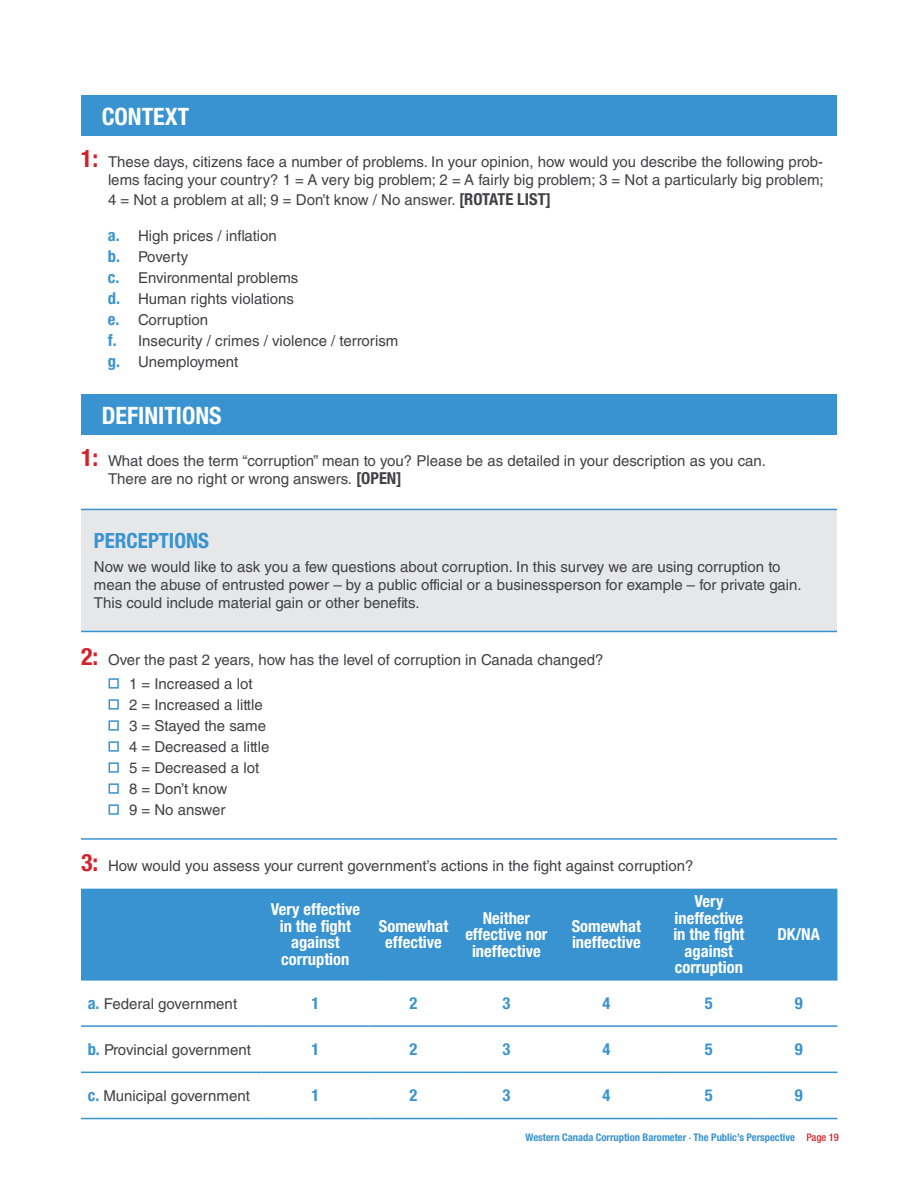
<style>
.page{position:relative;width:918px;height:1188px;background:#fff}
.page>*{position:absolute;margin:0;border:0;box-sizing:border-box;transform-origin:0 0}
.t1{font:700 condensed 24px "Helvetica Neue LT Std";color:#fff}
.t2{font:700 condensed 21px "Helvetica Neue LT Std";color:#3893d0}
.t3{font:700 condensed 16.5px/16.5px "Helvetica Neue LT Std";color:#fff;text-align:center}
.t4{font:700 condensed 16.5px "Helvetica Neue LT Std";color:#3893d0}
.t5{font:15px/21px "Helvetica LT Std";color:#414042}
.t6{font:700 condensed 10.5px "Helvetica Neue LT Std";color:#3893d0}
.s1{font-family:"Helvetica Neue LT Std";font-weight:700;font-stretch:condensed;font-size:24px;color:#d2232a}
.s2{font-family:"Helvetica Neue LT Std";font-weight:700;font-stretch:condensed;font-size:16.5px}
.s3{font-family:"Helvetica Neue LT Std";font-weight:700;font-stretch:condensed;font-size:16.5px;color:#3893d0}
.s4{font-size:4.5px}
.s5{font-weight:500;color:#d2232a}
</style>
<div class="page">
<div style="left:81px;top:510px;width:756px;height:121px;background:#e6e7e8"></div>
<div style="left:81px;top:95px;width:756px;height:41px;background:#3893d0"></div>
<div style="left:81px;top:394px;width:756px;height:41px;background:#3893d0"></div>
<hr style="left:81px;top:509px;width:756px;height:1px;background:#3893d0">
<hr style="left:81px;top:838px;width:756px;height:2px;background:#3893d0">
<hr style="left:81px;top:631px;width:756px;height:1px;background:#3893d0">
<div style="left:109px;top:678px;width:10px;height:11px;border:2px solid #3893d0"></div>
<div style="left:109px;top:804px;width:10px;height:11px;border:2px solid #3893d0"></div>
<div style="left:109px;top:783px;width:10px;height:11px;border:2px solid #3893d0"></div>
<div style="left:109px;top:762px;width:10px;height:11px;border:2px solid #3893d0"></div>
<div style="left:109px;top:741px;width:10px;height:11px;border:2px solid #3893d0"></div>
<div style="left:109px;top:720px;width:10px;height:11px;border:2px solid #3893d0"></div>
<div style="left:109px;top:699px;width:10px;height:11px;border:2px solid #3893d0"></div>
<div style="left:81px;top:889px;width:756px;height:90px;background:#3893d0"></div>
<hr style="left:81px;top:979px;width:180px;height:2px;background:#3893d0">
<hr style="left:261px;top:979px;width:108px;height:2px;background:#3893d0">
<hr style="left:369px;top:979px;width:89px;height:2px;background:#3893d0">
<hr style="left:458px;top:979px;width:97px;height:2px;background:#3893d0">
<hr style="left:555px;top:979px;width:103px;height:2px;background:#3893d0">
<hr style="left:658px;top:979px;width:102px;height:2px;background:#3893d0">
<hr style="left:760px;top:979px;width:77px;height:2px;background:#3893d0">
<hr style="left:81px;top:1025px;width:180px;height:2px;background:#3893d0">
<hr style="left:261px;top:1025px;width:108px;height:2px;background:#3893d0">
<hr style="left:369px;top:1025px;width:89px;height:2px;background:#3893d0">
<hr style="left:458px;top:1025px;width:97px;height:2px;background:#3893d0">
<hr style="left:555px;top:1025px;width:103px;height:2px;background:#3893d0">
<hr style="left:658px;top:1025px;width:102px;height:2px;background:#3893d0">
<hr style="left:760px;top:1025px;width:77px;height:2px;background:#3893d0">
<hr style="left:81px;top:1072px;width:180px;height:1px;background:#3893d0">
<hr style="left:261px;top:1072px;width:108px;height:1px;background:#3893d0">
<hr style="left:369px;top:1072px;width:89px;height:1px;background:#3893d0">
<hr style="left:458px;top:1072px;width:97px;height:1px;background:#3893d0">
<hr style="left:555px;top:1072px;width:103px;height:1px;background:#3893d0">
<hr style="left:658px;top:1072px;width:102px;height:1px;background:#3893d0">
<hr style="left:760px;top:1072px;width:77px;height:1px;background:#3893d0">
<hr style="left:81px;top:1118px;width:180px;height:1px;background:#3893d0">
<hr style="left:261px;top:1118px;width:108px;height:1px;background:#3893d0">
<hr style="left:369px;top:1118px;width:89px;height:1px;background:#3893d0">
<hr style="left:458px;top:1118px;width:97px;height:1px;background:#3893d0">
<hr style="left:555px;top:1118px;width:103px;height:1px;background:#3893d0">
<hr style="left:658px;top:1118px;width:102px;height:1px;background:#3893d0">
<hr style="left:760px;top:1118px;width:77px;height:1px;background:#3893d0">
<h1 class="t1" style="left:102px;top:102px;width:89px">CONTEXT</h1>
<p class="t5" style="left:81px;top:153px;width:744px;line-height:18px;text-align:right"><span class="s1">1:</span> These days, citizens face a number of problems. In your opinion, how would you describe the following prob&shy;lems facing your country? 1 = A very big problem; 2 = A fairly big problem; 3 = Not a particularly big problem;</p>
<p class="t5" style="left:108px;top:189px;width:444px">4 = Not a problem at all; 9 = Don’t know / No answer. <span class="s2">[ROTATE LIST]</span></p>
<p class="t5" style="left:108px;top:225px;width:292px"><span class="s3">a.</span> High prices / inflation<br><span class="s3">b.</span> Poverty<br><span class="s3">c.</span> Environmental problems<br><span class="s3">d.</span> Human rights violations<br><span class="s3">e.</span> Corruption<br><span class="s3">f.</span> Insecurity / crimes / violence / terrorism <span class="s3">g.</span> Unemployment</p>
<h1 class="t1" style="left:102px;top:400px;width:121px">DEFINITIONS</h1>
<p class="t5" style="left:108px;top:452px;width:660px;line-height:18px;text-indent:-27px"><span class="s1">1:</span> What does the term “corruption” mean to you? Please be as detailed in your description as you can.<br>There are no right or wrong answers. <span class="s2">[OPEN]</span></p>
<h2 class="t2" style="left:94px;top:528px;width:117px">PERCEPTIONS</h2>
<p class="t5" style="left:94px;top:557px;width:709px;line-height:18px">Now we would like to ask you a few questions about corruption. In this survey we are using corruption to mean the abuse of entrusted power – by a public official or a businessperson for example – for private gain.<br>This could include material gain or other benefits.</p>
<p class="t5" style="left:129px;top:647px;width:476px;line-height:24px;text-indent:-48px"><span class="s1">2:</span> Over the past 2 years, how has the level of corruption in Canada changed?<br>1 = Increased a lot</p>
<p class="t5" style="left:129px;top:694px;width:142px">2 = Increased a little<br>3 = Stayed the same<br>4 = Decreased a little<br>5 = Decreased a lot<br>8 = Don’t know<br>9 = No answer</p>
<p class="t5" style="left:81px;top:856px;width:614px"><span class="s1">3:</span> How would you assess your current government’s actions in the fight against corruption?</p>
<p class="t3" style="left:271px;top:901px;width:91px">Very effective in the fight against corruption</p>
<p class="t3" style="left:379px;top:918px;width:71px">Somewhat effective</p>
<p class="t3" style="left:465px;top:909px;width:84px">Neither effective nor ineffective</p>
<p class="t3" style="left:572px;top:918px;width:71px;text-align:left">Somewhat ineffective</p>
<p class="t3" style="left:673px;top:893px;width:73px">Very ineffective in the fight against corruption</p>
<p class="t3" style="left:778px;top:926px;width:44px">DK/NA</p>
<p class="t5" style="left:88px;top:993px;width:151px"><span class="s3">a.</span> Federal government</p>
<p class="t4" style="left:311px;top:993px;width:9px">1</p>
<p class="t4" style="left:410px;top:993px;width:9px">2</p>
<p class="t4" style="left:502px;top:993px;width:9px">3</p>
<p class="t4" style="left:602px;top:993px;width:9px">4</p>
<p class="t4" style="left:705px;top:993px;width:9px">5</p>
<p class="t4" style="left:795px;top:993px;width:9px">9</p>
<p class="t5" style="left:88px;top:1039px;width:165px"><span class="s3">b.</span> Provincial government</p>
<p class="t4" style="left:311px;top:1039px;width:9px">1</p>
<p class="t4" style="left:410px;top:1039px;width:9px">2</p>
<p class="t4" style="left:502px;top:1039px;width:9px">3</p>
<p class="t4" style="left:602px;top:1039px;width:9px">4</p>
<p class="t4" style="left:705px;top:1039px;width:9px">5</p>
<p class="t4" style="left:795px;top:1039px;width:9px">9</p>
<p class="t5" style="left:88px;top:1086px;width:164px"><span class="s3">c.</span> Municipal government</p>
<p class="t4" style="left:311px;top:1085px;width:9px">1</p>
<p class="t4" style="left:410px;top:1085px;width:9px">2</p>
<p class="t4" style="left:502px;top:1085px;width:9px">3</p>
<p class="t4" style="left:602px;top:1085px;width:9px">4</p>
<p class="t4" style="left:705px;top:1085px;width:9px">5</p>
<p class="t4" style="left:795px;top:1085px;width:9px">9</p>
<p class="t6" style="left:526px;top:1131px;width:315px">Western Canada Corruption Barometer <span class="s4">•</span> The Public’s Perspective <span class="s5">Page 19</span></p>
</div>
